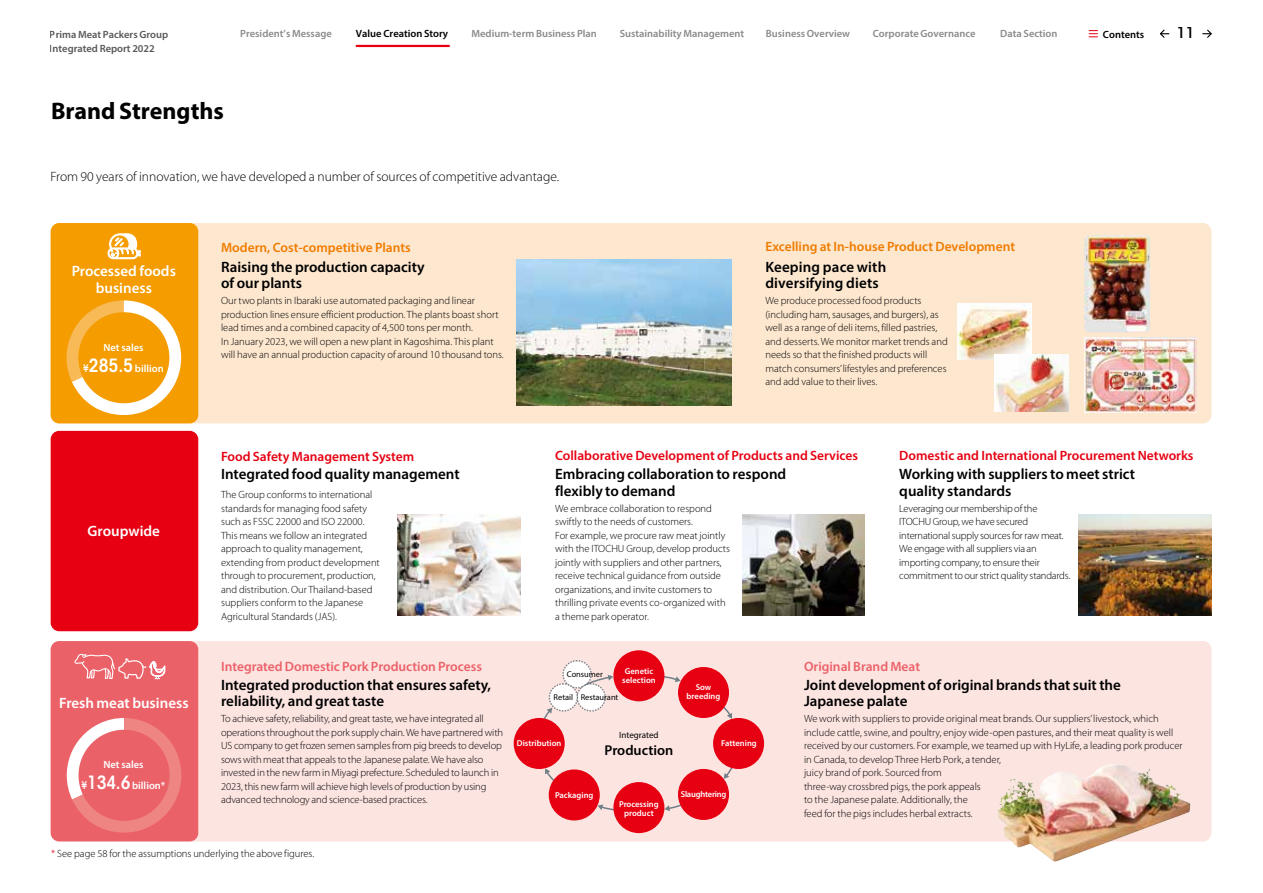
<style>
.page{position:relative;width:1263px;height:893px;background:#fff}
.page>*{position:absolute;margin:0;border:0;box-sizing:border-box;transform-origin:0 0}
.t1{font:700 24px "Myriad Pro";color:#000}
.t2{font:600 15px/16.5px "Myriad Pro";color:#000}
.t3{font:600 15px/16.5px "Myriad Pro";color:#fff;text-align:center}
.t4{font:500 15px "ITC Avant Garde Std";color:#000}
.t5{font:600 14.25px "Myriad Pro";color:#000}
.t6{font:600 13.5px "Myriad Pro";color:#e60012}
.t7{font:300 13.5px "Myriad Pro";color:#000}
.t8{font:600 13.5px "Myriad Pro";color:#ef7c00}
.t9{font:600 13.5px "Myriad Pro";color:#eb6168}
.t10{font:300 10.5px/13.5px "Myriad Pro";color:#000}
.t11{font:300 10.5px/13.5px "Myriad Pro";letter-spacing:-.02em;color:#000}
.t12{font:600 10.5px "Myriad Pro";color:#8a8a8a}
.t13{font:600 10.5px/21px "Myriad Pro";color:#fff;text-align:center}
.t14{font:600 10.5px/13.5px "Myriad Pro";color:#595757}
.t15{font:600 10.5px "Myriad Pro";color:#000}
.t16{font:9px "Myriad Pro";letter-spacing:-.005em;color:#000}
.t17{font:600 8.55px/9px "Myriad Pro";color:#fff;text-align:center}
.t18{font:600 8.55px "Myriad Pro";letter-spacing:-.025em;color:#fff}
.t19{font:8.4px "Myriad Pro";color:#000}
.s1{font-family:"ITC Avant Garde Std";font-stretch:condensed}
.s2{font-family:"ITC Avant Garde Std";font-stretch:condensed;font-size:18.15px}
.s3{color:#e60012}
</style>
<div class="page">
<div style="left:51px;top:641px;width:1160px;height:200px;background:#fce4e1;border-radius:9px"></div>
<div style="left:51px;top:223px;width:1160px;height:200px;background:#fde7cf;border-radius:9px"></div>
<div style="left:51px;top:641px;width:147px;height:200px;background:#eb6168;border-radius:9px"></div>
<div style="left:51px;top:223px;width:147px;height:200px;background:#f49c00;border-radius:9px"></div>
<div style="left:51px;top:431px;width:147px;height:200px;background:#e60012;border-radius:9px"></div>
<img style="left:1023px;top:764px;width:89px;height:34px">
<img style="left:517px;top:259px;width:214px;height:147px">
<img style="left:398px;top:514px;width:123px;height:101px">
<img style="left:742px;top:514px;width:123px;height:101px">
<img style="left:1078px;top:514px;width:133px;height:101px">
<img style="left:957px;top:303px;width:74px;height:57px">
<img style="left:994px;top:354px;width:75px;height:57px">
<img style="left:1084px;top:235px;width:66px;height:97px">
<img style="left:1084px;top:338px;width:112px;height:74px">
<svg style="left:664px;top:800px;width:20px;height:11px"></svg>
<svg style="left:545px;top:768px;width:10px;height:15px"></svg>
<svg style="left:663px;top:674px;width:18px;height:8px"></svg>
<svg style="left:723px;top:704px;width:9px;height:15px"></svg>
<svg style="left:724px;top:765px;width:9px;height:14px"></svg>
<div style="left:678px;top:769px;width:51px;height:51px;background:#e60012;border-radius:50%"></div>
<div style="left:678px;top:667px;width:51px;height:51px;background:#e60012;border-radius:50%"></div>
<div style="left:549px;top:769px;width:51px;height:51px;background:#e60012;border-radius:50%"></div>
<div style="left:713px;top:718px;width:51px;height:51px;background:#e60012;border-radius:50%"></div>
<div style="left:514px;top:718px;width:51px;height:51px;background:#e60012;border-radius:50%"></div>
<svg style="left:542px;top:660px;width:71px;height:66px"></svg>
<svg style="left:66px;top:300px;width:115px;height:115px"></svg>
<div style="left:78px;top:312px;width:91px;height:91px;background:#f49c00;border-radius:50%"></div>
<svg style="left:66px;top:718px;width:115px;height:115px"></svg>
<div style="left:79px;top:730px;width:91px;height:91px;background:#eb6168;border-radius:50%"></div>
<svg style="left:597px;top:804px;width:16px;height:7px"></svg>
<div style="left:613px;top:650px;width:51px;height:51px;background:#e60012;border-radius:50%"></div>
<div style="left:613px;top:782px;width:51px;height:51px;background:#e60012;border-radius:50%"></div>
<svg style="left:74px;top:631px;width:91px;height:49px"></svg>
<svg style="left:107px;top:234px;width:34px;height:25px"></svg>
<svg style="left:1160px;top:29px;width:9px;height:9px"></svg>
<svg style="left:1203px;top:29px;width:9px;height:9px"></svg>
<svg style="left:1089px;top:30px;width:8px;height:7px"></svg>
<hr style="left:357px;top:45px;width:92px;height:2px;background:#e60012">
<p class="t14" style="left:50px;top:28px;width:120px">Prima Meat Packers Group<br>Integrated Report 2022</p>
<p class="t12" style="left:240px;top:27px;width:93px">President’s Message</p>
<p class="t15" style="left:356px;top:27px;width:94px">Value Creation Story</p>
<p class="t12" style="left:471px;top:27px;width:127px">Medium-term Business Plan</p>
<p class="t12" style="left:620px;top:27px;width:126px">Sustainability Management</p>
<p class="t12" style="left:766px;top:27px;width:86px">Business Overview</p>
<p class="t12" style="left:873px;top:27px;width:104px">Corporate Governance</p>
<p class="t12" style="left:1000px;top:27px;width:59px">Data Section</p>
<p class="t15" style="left:1103px;top:27px;width:43px">Contents</p>
<h2 class="t4" style="left:1177px;top:24px;width:19px">11</h2>
<h1 class="t1" style="left:51px;top:95px;width:174px">Brand Strengths</h1>
<p class="t7" style="left:50px;top:169px;width:510px">From 90 years of innovation, we have developed a number of sources of competitive advantage.</p>
<h2 class="t3" style="left:72px;top:263px;width:106px">Processed foods business</h2>
<p class="t13" style="left:83px;top:337px;width:82px">Net sales <span class="s1">¥</span><span class="s2">285.5</span> billion</p>
<p class="t8" style="left:221px;top:239px;width:191px">Modern, Cost-competitive Plants</p>
<h2 class="t2" style="left:221px;top:258px;width:205px">Raising the production capacity of our plants</h2>
<p class="t10" style="left:221px;top:294px;width:284px">Our two plants in Ibaraki use automated packaging and linear production lines ensure efficient production. The plants boast short lead times and a combined capacity of 4,500 tons per month.<br>In January 2023, we will open a new plant in Kagoshima. This plant will have an annual production capacity of around 10 thousand tons.</p>
<p class="t8" style="left:765px;top:238px;width:251px">Excelling at In-house Product Development</p>
<h2 class="t2" style="left:765px;top:258px;width:122px">Keeping pace with diversifying diets</h2>
<p class="t10" style="left:765px;top:294px;width:184px">We produce processed food products (including ham, sausages, and burgers), as well as a range of deli items, filled pastries, and desserts. We monitor market trends and needs so that the finished products will match consumers’ lifestyles and preferences and add value to their lives.</p>
<h2 class="t3" style="left:88px;top:522px;width:74px">Groupwide</h2>
<p class="t6" style="left:221px;top:448px;width:195px">Food Safety Management System</p>
<p class="t10" style="left:221px;top:488px;width:160px">The Group conforms to international standards for managing food safety such as FSSC 22000 and ISO 22000.<br>This means we follow an integrated approach to quality management, extending from product development through to procurement, production, and distribution. Our Thailand-based suppliers conform to the Japanese Agricultural Standards (JAS).</p>
<h2 class="t2" style="left:221px;top:466px;width:240px">Integrated food quality management</h2>
<p class="t6" style="left:555px;top:447px;width:304px">Collaborative Development of Products and Services</p>
<p class="t6" style="left:899px;top:447px;width:296px">Domestic and International Procurement Networks</p>
<h2 class="t2" style="left:555px;top:466px;width:233px">Embracing collaboration to respond flexibly to demand</h2>
<h2 class="t2" style="left:899px;top:466px;width:237px">Working with suppliers to meet strict quality standards</h2>
<p class="t10" style="left:555px;top:502px;width:176px">We embrace collaboration to respond swiftly to the needs of customers.<br>For example, we procure raw meat jointly with the ITOCHU Group, develop products jointly with suppliers and other partners, receive technical guidance from outside organizations, and invite customers to thrilling private events co-organized with a theme park operator.</p>
<p class="t11" style="left:899px;top:502px;width:172px">Leveraging our membership of the ITOCHU Group, we have secured international supply sources for raw meat.<br>We engage with all suppliers via an importing company, to ensure their commitment to our strict quality standards.</p>
<h2 class="t3" style="left:59px;top:694px;width:131px">Fresh meat business</h2>
<p class="t13" style="left:81px;top:754px;width:86px">Net sales <span class="s1">¥</span><span class="s2">134.6</span> billion*</p>
<p class="t9" style="left:221px;top:658px;width:262px">Integrated Domestic Pork Production Process</p>
<h2 class="t2" style="left:221px;top:676px;width:272px">Integrated production that ensures safety, reliability, and great taste</h2>
<p class="t10" style="left:221px;top:712px;width:283px">To achieve safety, reliability, and great taste, we have integrated all operations throughout the pork supply chain. We have partnered with US company to get frozen semen samples from pig breeds to develop sows with meat that appeals to the Japanese palate. We have also invested in the new farm in Miyagi prefecture. Scheduled to launch in 2023, this new farm will achieve high levels of production by using advanced technology and science-based practices.</p>
<p class="t10" style="left:51px;top:847px;width:264px"><span class="s3">*</span> See page 58 for the assumptions underlying the above figures.</p>
<p class="t17" style="left:622px;top:667px;width:35px;text-align:left">Genetic selection</p>
<p class="t19" style="left:567px;top:669px;width:37px">Consumer</p>
<p class="t19" style="left:554px;top:692px;width:21px">Retail</p>
<p class="t19" style="left:581px;top:692px;width:39px">Restaurant</p>
<p class="t17" style="left:687px;top:683px;width:35px">Sow breeding</p>
<p class="t16" style="left:619px;top:729px;width:41px">Integrated</p>
<p class="t17" style="left:517px;top:739px;width:46px">Distribution</p>
<p class="t17" style="left:721px;top:738px;width:37px">Fattening</p>
<h3 class="t5" style="left:604px;top:741px;width:70px">Production</h3>
<p class="t17" style="left:555px;top:790px;width:40px">Packaging</p>
<p class="t17" style="left:619px;top:799px;width:41px">Processing product</p>
<p class="t18" style="left:681px;top:789px;width:47px">Slaughtering</p>
<p class="t9" style="left:804px;top:658px;width:118px">Original Brand Meat</p>
<h2 class="t2" style="left:804px;top:676px;width:318px">Joint development of original brands that suit the<br>Japanese palate</h2>
<p class="t10" style="left:804px;top:712px;width:380px">We work with suppliers to provide original meat brands. Our suppliers’ livestock, which include cattle, swine, and poultry, enjoy wide-open pastures, and their meat quality is well received by our customers. For example, we teamed up with HyLife, a leading pork producer in Canada, to develop Three Herb Pork, a tender,<br>juicy brand of pork. Sourced from<br>three-way crossbred pigs, the pork appeals<br>to the Japanese palate. Additionally, the<br>feed for the pigs includes herbal extracts.</p>
</div>
